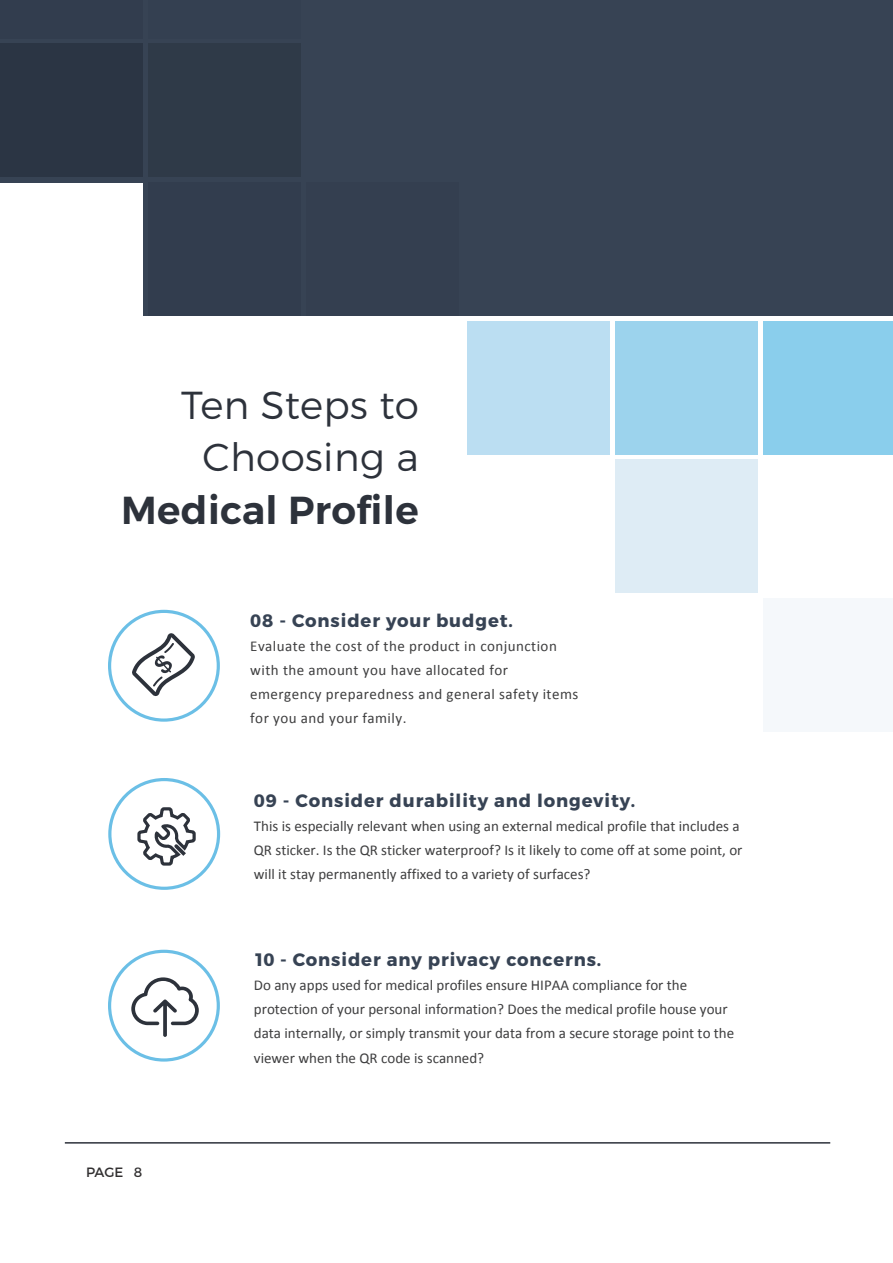
<style>
.page{position:relative;width:893px;height:1263px;background:#fff}
.page>*{position:absolute;margin:0;border:0;box-sizing:border-box;transform-origin:0 0}
.T4{font:300 39px "Montserrat";letter-spacing:.01em;color:#2d323b}
.T4-2{font:600 39px "Montserrat";letter-spacing:.01em;color:#2d323b}
.t1{font:700 18px "Montserrat";letter-spacing:.05em;color:#374354}
.Body_Text{font:15px/24px "Calibri";color:#3e3e3f}
.Body_Text-2{font:15px/24px "Calibri";letter-spacing:.03em;color:#3e3e3f}
.t2{font:13.5px "Montserrat";color:#312f30}
</style>
<div class="page">
<div style="left:0;top:0;width:893px;height:316px;background:#374354"></div>
<div style="left:0;top:183px;width:143px;height:134px;background:#fff"></div>
<div style="left:108px;top:950px;width:112px;height:111px;border:3px solid #6bbfe6;border-radius:50%"></div>
<svg style="left:131px;top:977px;width:68px;height:60px"></svg>
<div style="left:108px;top:610px;width:112px;height:112px;border:3px solid #6bbfe6;border-radius:50%"></div>
<svg style="left:132px;top:633px;width:63px;height:63px"></svg>
<div style="left:108px;top:778px;width:112px;height:112px;border:3px solid #6bbfe6;border-radius:50%"></div>
<svg style="left:137px;top:807px;width:59px;height:59px"></svg>
<div style="left:467px;top:321px;width:143px;height:133px;background:#bbdef2"></div>
<div style="left:615px;top:321px;width:143px;height:133px;background:#9cd3ed"></div>
<div style="left:148px;top:182px;width:152px;height:134px;background:#323d4e"></div>
<div style="left:148px;top:44px;width:152px;height:133px;background:#2f3a48"></div>
<div style="left:0;top:44px;width:143px;height:133px;background:#2b3544"></div>
<div style="left:0;top:0;width:143px;height:39px;background:#323d4e"></div>
<div style="left:615px;top:459px;width:143px;height:134px;background:#deecf5"></div>
<div style="left:763px;top:598px;width:130px;height:134px;background:#f2f6fa"></div>
<div style="left:763px;top:321px;width:130px;height:133px;background:#8aceec"></div>
<div style="left:306px;top:182px;width:152px;height:134px;background:#343f50"></div>
<hr style="left:65px;top:1142px;width:765px;height:1px;background:#2d323b">
<p class="T4" style="left:181px;top:381px;width:239px">Ten Steps to</p>
<p class="T4" style="left:202px;top:434px;width:218px">Choosing a</p>
<p class="T4-2" style="left:121px;top:486px;width:299px">Medical Profile</p>
<p class="t1" style="left:250px;top:609px;width:264px">08 - Consider your budget.</p>
<p class="Body_Text-2" style="left:250px;top:634px;width:330px">Evaluate the cost of the product in conjunction with the amount you have allocated for emergency preparedness and general safety items for you and your family.</p>
<p class="t1" style="left:254px;top:789px;width:383px">09 - Consider durability and longevity.</p>
<p class="Body_Text" style="left:254px;top:814px;width:490px">This is especially relevant when using an external medical profile that includes a<br>QR sticker. Is the QR sticker waterproof? Is it likely to come off at some point, or will it stay permanently affixed to a variety of surfaces?</p>
<p class="t2" style="left:86px;top:1164px;width:58px">PAGE 8</p>
<p class="t1" style="left:254px;top:949px;width:349px">10 - Consider any privacy concerns.</p>
<p class="Body_Text" style="left:254px;top:973px;width:482px">Do any apps used for medical profiles ensure HIPAA compliance for the protection of your personal information? Does the medical profile house your data internally, or simply transmit your data from a secure storage point to the viewer when the QR code is scanned?</p>
</div>
